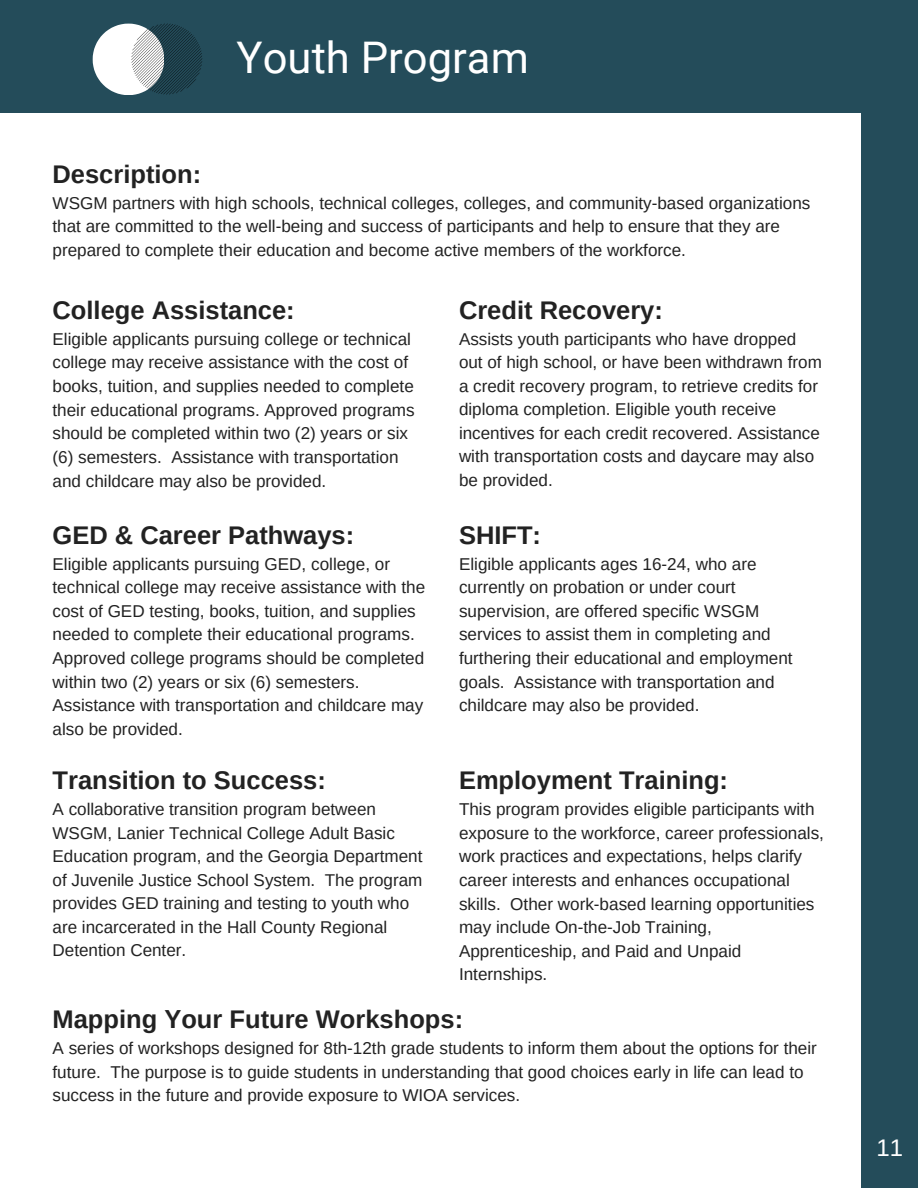
<style>
.page{position:relative;width:918px;height:1188px;background:#fff}
.page>*{position:absolute;margin:0;border:0;box-sizing:border-box;transform-origin:0 0}
.t1{font:43.65px "Roboto";color:#fff}
.t2{font:700 25.5px "Arimo";color:#222}
.t3{font:24px "Arimo";color:#fff}
.t4{font:17.1px/23.7px "Arimo";color:#222}
</style>
<div class="page">
<div style="left:0;top:0;width:918px;height:113px;background:#244c5a"></div>
<div style="left:861px;top:95px;width:57px;height:1093px;background:#244c5a"></div>
<svg style="left:93px;top:24px;width:109px;height:71px"></svg>
<h1 class="t1" style="left:237px;top:32px;width:294px">Youth Program</h1>
<h2 class="t2" style="left:53px;top:160px;width:150px">Description:</h2>
<p class="t4" style="left:53px;top:191px;width:759px">WSGM partners with high schools, technical colleges, colleges, and community-based organizations that are committed to the well-being and success of participants and help to ensure that they are prepared to complete their education and become active members of the workforce.</p>
<h2 class="t2" style="left:53px;top:296px;width:244px">College Assistance:</h2>
<p class="t4" style="left:53px;top:327px;width:364px">Eligible applicants pursuing college or technical college may receive assistance with the cost of books, tuition, and supplies needed to complete their educational programs. Approved programs should be completed within two (2) years or six (6) semesters. Assistance with transportation and childcare may also be provided.</p>
<h2 class="t2" style="left:459px;top:296px;width:205px">Credit Recovery:</h2>
<p class="t4" style="left:459px;top:327px;width:364px">Assists youth participants who have dropped out of high school, or have been withdrawn from a credit recovery program, to retrieve credits for diploma completion. Eligible youth receive incentives for each credit recovered. Assistance with transportation costs and daycare may also be provided.</p>
<h2 class="t2" style="left:53px;top:521px;width:303px">GED &amp; Career Pathways:</h2>
<p class="t4" style="left:53px;top:552px;width:374px">Eligible applicants pursuing GED, college, or technical college may receive assistance with the cost of GED testing, books, tuition, and supplies needed to complete their educational programs.<br>Approved college programs should be completed within two (2) years or six (6) semesters.<br>Assistance with transportation and childcare may also be provided.</p>
<h2 class="t2" style="left:53px;top:766px;width:275px">Transition to Success:</h2>
<p class="t4" style="left:53px;top:797px;width:371px">A collaborative transition program between WSGM, Lanier Technical College Adult Basic Education program, and the Georgia Department of Juvenile Justice School System. The program provides GED training and testing to youth who are incarcerated in the Hall County Regional Detention Center.</p>
<h2 class="t2" style="left:459px;top:521px;width:84px">SHIFT:</h2>
<p class="t4" style="left:459px;top:552px;width:335px">Eligible applicants ages 16-24, who are currently on probation or under court supervision, are offered specific WSGM services to assist them in completing and furthering their educational and employment goals. Assistance with transportation and childcare may also be provided.</p>
<h2 class="t2" style="left:459px;top:766px;width:271px">Employment Training:</h2>
<p class="t4" style="left:459px;top:797px;width:367px">This program provides eligible participants with exposure to the workforce, career professionals, work practices and expectations, helps clarify career interests and enhances occupational skills. Other work-based learning opportunities may include On-the-Job Training, Apprenticeship, and Paid and Unpaid Internships.</p>
<h2 class="t2" style="left:53px;top:1005px;width:412px">Mapping Your Future Workshops:</h2>
<p class="t4" style="left:53px;top:1036px;width:766px">A series of workshops designed for 8th-12th grade students to inform them about the options for their future. The purpose is to guide students in understanding that good choices early in life can lead to success in the future and provide exposure to WIOA services.</p>
<h3 class="t3" style="left:876px;top:1134px;width:28px">11</h3>
</div>
